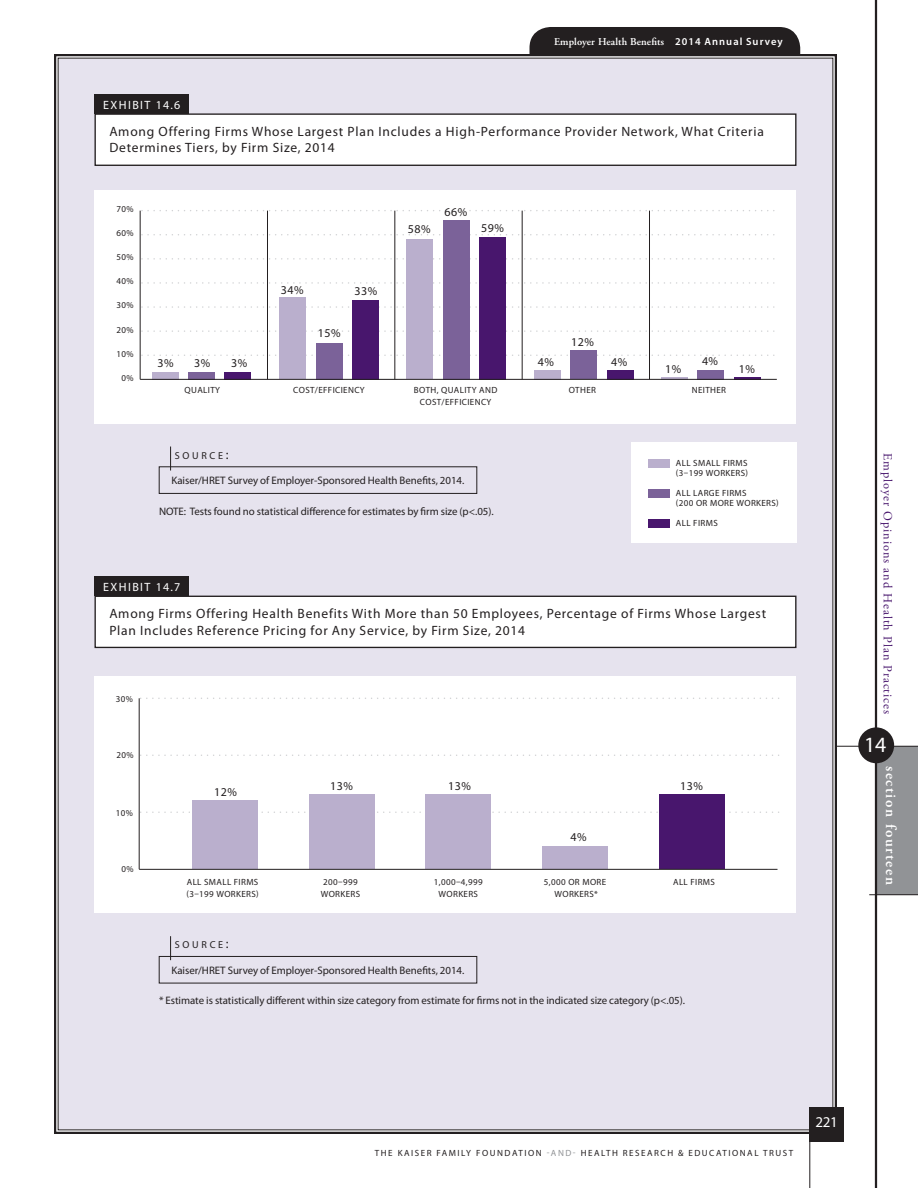
<style>
.page{position:relative;width:918px;height:1188px;background:#fff}
.page>*{position:absolute;margin:0;border:0;box-sizing:border-box;transform-origin:0 0}
.t1{font:21.9px "Myriad Pro";color:#fff}
.t2{font:600 15px "Adobe Garamond Pro";letter-spacing:.1em;color:#fff}
.t3{font:15px "Myriad Pro";color:#fff}
._11_-_Exhibit_Box_He{font:13.5px/16.5px "Myriad Pro";letter-spacing:.055em;color:#231f20}
.t4{font:12.3px "Adobe Garamond Pro";letter-spacing:.075em;color:#48166d}
.t5{font:12px "Myriad Pro";letter-spacing:.04em;color:#231f20}
._10_-_Exhibit_No{font:12px "Myriad Pro";letter-spacing:.12em;color:#fff}
._04_-_Note_Source{font:10.8px "Myriad Pro";letter-spacing:-.005em;color:#231f20}
.t6{font:600 10.5px "Adobe Garamond Pro";letter-spacing:.01em;color:#fff}
.t7{font:10.2px "Myriad Pro";letter-spacing:.265em;color:#231f20}
.t8{font:9px/12px "Myriad Pro";letter-spacing:.04em;color:#231f20}
.t9{font:9px "Myriad Pro";letter-spacing:.17em;color:#231f20}
.s1{font-family:"Myriad Pro"}
.s2{font-size:13.5px}
.s3{color:#919396}
</style>
<div class="page">
<div style="left:876px;top:746px;width:42px;height:149px;background:#919396"></div>
<hr style="left:824px;top:746px;width:94px;height:1px;background:#231f20">
<hr style="left:875px;top:0;width:2px;height:1188px;background:#231f20">
<div style="left:858px;top:727px;width:36px;height:36px;background:#231f20;border-radius:50%"></div>
<hr style="left:869px;top:894px;width:49px;height:1px;background:#231f20">
<div style="left:530px;top:27px;width:270px;height:47px;background:#231f20;border-radius:21px"></div>
<div style="left:54px;top:53px;width:784px;height:1082px;background:#e6e3ee"></div>
<div style="left:810px;top:1107px;width:34px;height:34px;background:#231f20"></div>
<hr style="left:810px;top:1107px;width:1px;height:81px;background:#231f20">
<div style="left:94px;top:94px;width:95px;height:20px;background:#231f20"></div>
<div style="left:95px;top:114px;width:701px;height:51px;background:#fff"></div>
<div style="left:95px;top:113px;width:701px;height:53px;border:1px solid #231f20"></div>
<div style="left:94px;top:190px;width:702px;height:234px;background:#fff"></div>
<hr style="left:267px;top:211px;width:1px;height:168px;background:#231f20">
<hr style="left:395px;top:211px;width:1px;height:168px;background:#231f20">
<hr style="left:522px;top:211px;width:1px;height:168px;background:#231f20">
<hr style="left:649px;top:211px;width:1px;height:168px;background:#231f20">
<hr style="left:140px;top:211px;width:1px;height:168px;background:#231f20">
<svg style="left:142px;top:355px;width:633px;height:1px"></svg>
<svg style="left:142px;top:330px;width:633px;height:2px"></svg>
<svg style="left:142px;top:306px;width:633px;height:2px"></svg>
<svg style="left:142px;top:282px;width:633px;height:2px"></svg>
<svg style="left:142px;top:258px;width:633px;height:2px"></svg>
<svg style="left:142px;top:234px;width:633px;height:1px"></svg>
<svg style="left:142px;top:210px;width:633px;height:1px"></svg>
<div style="left:225px;top:372px;width:26px;height:7px;background:#48166d"></div>
<div style="left:352px;top:300px;width:27px;height:79px;background:#48166d"></div>
<div style="left:479px;top:237px;width:27px;height:142px;background:#48166d"></div>
<div style="left:607px;top:370px;width:26px;height:9px;background:#48166d"></div>
<hr style="left:734px;top:377px;width:27px;height:2px;background:#48166d">
<div style="left:188px;top:372px;width:27px;height:7px;background:#7b6299"></div>
<div style="left:316px;top:343px;width:26px;height:36px;background:#7b6299"></div>
<div style="left:443px;top:220px;width:26px;height:159px;background:#7b6299"></div>
<div style="left:570px;top:350px;width:27px;height:29px;background:#7b6299"></div>
<div style="left:698px;top:370px;width:26px;height:9px;background:#7b6299"></div>
<div style="left:152px;top:372px;width:26px;height:7px;background:#baafcd"></div>
<div style="left:279px;top:297px;width:27px;height:82px;background:#baafcd"></div>
<div style="left:407px;top:240px;width:26px;height:139px;background:#baafcd"></div>
<div style="left:534px;top:370px;width:27px;height:9px;background:#baafcd"></div>
<hr style="left:661px;top:377px;width:27px;height:2px;background:#baafcd">
<div style="left:631px;top:442px;width:165px;height:101px;background:#fff"></div>
<div style="left:649px;top:489px;width:21px;height:9px;background:#7b6299"></div>
<div style="left:649px;top:459px;width:21px;height:9px;background:#baafcd"></div>
<div style="left:649px;top:519px;width:21px;height:9px;background:#48166d"></div>
<hr style="left:140px;top:379px;width:637px;height:1px;background:#231f20">
<div style="left:159px;top:467px;width:318px;height:27px;border:1px solid #231f20"></div>
<svg style="left:170px;top:447px;width:1px;height:24px"></svg>
<div style="left:94px;top:577px;width:95px;height:19px;background:#231f20"></div>
<div style="left:95px;top:596px;width:701px;height:51px;background:#fff"></div>
<div style="left:95px;top:596px;width:701px;height:52px;border:1px solid #231f20"></div>
<div style="left:94px;top:676px;width:702px;height:237px;background:#fff"></div>
<hr style="left:139px;top:698px;width:1px;height:171px;background:#231f20">
<svg style="left:141px;top:811px;width:638px;height:2px"></svg>
<svg style="left:141px;top:755px;width:638px;height:1px"></svg>
<svg style="left:141px;top:698px;width:638px;height:1px"></svg>
<div style="left:659px;top:795px;width:66px;height:74px;background:#48166d"></div>
<div style="left:542px;top:846px;width:66px;height:23px;background:#baafcd"></div>
<div style="left:425px;top:795px;width:66px;height:74px;background:#baafcd"></div>
<div style="left:309px;top:795px;width:66px;height:74px;background:#baafcd"></div>
<div style="left:192px;top:801px;width:66px;height:68px;background:#baafcd"></div>
<hr style="left:139px;top:869px;width:639px;height:1px;background:#231f20">
<div style="left:159px;top:956px;width:318px;height:27px;border:1px solid #231f20"></div>
<svg style="left:170px;top:936px;width:1px;height:24px"></svg>
<p class="t6" style="left:554px;top:36px;width:230px">Employer Health Benefits <span class="s1">2014 Annual Survey</span></p>
<p class="_10_-_Exhibit_No" style="left:103px;top:97px;width:79px">EXHIBIT 14.6</p>
<p class="_11_-_Exhibit_Box_He" style="left:109px;top:123px;width:656px">Among Offering Firms Whose Largest Plan Includes a High-Performance Provider Network, What Criteria<br>Determines Tiers, by Firm Size, 2014</p>
<p class="t8" style="left:116px;top:203px;width:19px">70%</p>
<p class="t8" style="left:116px;top:227px;width:19px">60%</p>
<p class="t8" style="left:116px;top:251px;width:19px">50%</p>
<p class="t8" style="left:116px;top:275px;width:19px">40%</p>
<p class="t8" style="left:116px;top:299px;width:19px">30%</p>
<p class="t8" style="left:116px;top:323px;width:19px">20%</p>
<p class="t8" style="left:116px;top:348px;width:19px">10%</p>
<p class="t8" style="left:121px;top:372px;width:14px">0%</p>
<p class="t5" style="left:408px;top:222px;width:24px">58%</p>
<p class="t5" style="left:444px;top:205px;width:24px">66%</p>
<p class="t5" style="left:481px;top:220px;width:24px">59%</p>
<p class="t5" style="left:158px;top:356px;width:18px">3%</p>
<p class="t5" style="left:194px;top:356px;width:18px">3%</p>
<p class="t5" style="left:231px;top:356px;width:18px">3%</p>
<p class="t5" style="left:281px;top:283px;width:24px">34%</p>
<p class="t5" style="left:318px;top:326px;width:24px">15%</p>
<p class="t5" style="left:354px;top:284px;width:24px">33%</p>
<p class="t5" style="left:538px;top:355px;width:18px">4%</p>
<p class="t5" style="left:571px;top:334px;width:24px">12%</p>
<p class="t5" style="left:611px;top:355px;width:18px">4%</p>
<p class="t5" style="left:665px;top:361px;width:18px">1%</p>
<p class="t5" style="left:702px;top:354px;width:18px">4%</p>
<p class="t8" style="left:185px;top:383px;width:37px">QUALITY</p>
<p class="t8" style="left:692px;top:383px;width:36px">NEITHER</p>
<p class="t8" style="left:293px;top:383px;width:73px">COST/EFFICIENCY</p>
<p class="t8" style="left:414px;top:383px;width:85px">BOTH, QUALITY AND</p>
<p class="t8" style="left:569px;top:383px;width:29px">OTHER</p>
<p class="t8" style="left:420px;top:395px;width:73px">COST/EFFICIENCY</p>
<p class="t5" style="left:739px;top:361px;width:18px">1%</p>
<p class="t7" style="left:175px;top:449px;width:55px">SOURCE <span class="s2">:</span></p>
<p class="_04_-_Note_Source" style="left:171px;top:474px;width:294px">Kaiser/HRET Survey of Employer-Sponsored Health Benefits, 2014.</p>
<p class="_04_-_Note_Source" style="left:159px;top:504px;width:336px">NOTE: Tests found no statistical difference for estimates by firm size (p&lt;.05).</p>
<p class="t8" style="left:676px;top:457px;width:74px;line-height:10.5px">ALL SMALL FIRMS (3–199 WORKERS)</p>
<p class="t8" style="left:676px;top:487px;width:104px;line-height:10.5px">ALL LARGE FIRMS<br>(200 OR MORE WORKERS)</p>
<p class="t8" style="left:676px;top:517px;width:43px">ALL FIRMS</p>
<p class="_10_-_Exhibit_No" style="left:103px;top:579px;width:79px">EXHIBIT 14.7</p>
<p class="_11_-_Exhibit_Box_He" style="left:109px;top:605px;width:658px">Among Firms Offering Health Benefits With More than 50 Employees, Percentage of Firms Whose Largest<br>Plan Includes Reference Pricing for Any Service, by Firm Size, 2014</p>
<p class="t8" style="left:116px;top:693px;width:19px">30%</p>
<p class="t8" style="left:117px;top:749px;width:19px">20%</p>
<p class="t8" style="left:116px;top:807px;width:19px">10%</p>
<p class="t8" style="left:122px;top:863px;width:14px">0%</p>
<p class="t5" style="left:214px;top:785px;width:24px">12%</p>
<p class="t5" style="left:330px;top:779px;width:24px">13%</p>
<p class="t5" style="left:448px;top:779px;width:24px">13%</p>
<p class="t5" style="left:571px;top:830px;width:18px">4%</p>
<p class="t5" style="left:680px;top:779px;width:24px">13%</p>
<p class="t8" style="left:321px;top:875px;width:41px">200–999<br>WORKERS</p>
<p class="t8" style="left:434px;top:875px;width:50px;text-align:center">1,000–4,999<br>WORKERS</p>
<p class="t8" style="left:544px;top:875px;width:64px;text-align:center">5,000 OR MORE<br>WORKERS*</p>
<p class="t8" style="left:187px;top:875px;width:73px">ALL SMALL FIRMS</p>
<p class="t8" style="left:673px;top:875px;width:43px">ALL FIRMS</p>
<p class="t8" style="left:186px;top:887px;width:74px">(3–199 WORKERS)</p>
<p class="t7" style="left:175px;top:939px;width:55px">SOURCE <span class="s2">:</span></p>
<p class="_04_-_Note_Source" style="left:171px;top:964px;width:294px">Kaiser/HRET Survey of Employer-Sponsored Health Benefits, 2014.</p>
<p class="_04_-_Note_Source" style="left:159px;top:994px;width:528px">* Estimate is statistically different within size category from estimate for firms not in the indicated size category (p&lt;.05).</p>
<p class="t4" style="left:895px;top:453px;width:263px;rotate:90deg">Employer Opinions and Health Plan Practices</p>
<h1 class="t1" style="left:864px;top:731px;width:24px">14</h1>
<h2 class="t2" style="left:899px;top:766px;width:120px;rotate:90deg">section fourteen</h2>
<p class="t9" style="left:375px;top:1147px;width:420px">THE KAISER FAMILY FOUNDATION <span class="s3">-AND-</span> HEALTH RESEARCH &amp; EDUCATIONAL TRUST</p>
<h2 class="t3" style="left:816px;top:1113px;width:24px">221</h2>
</div>
